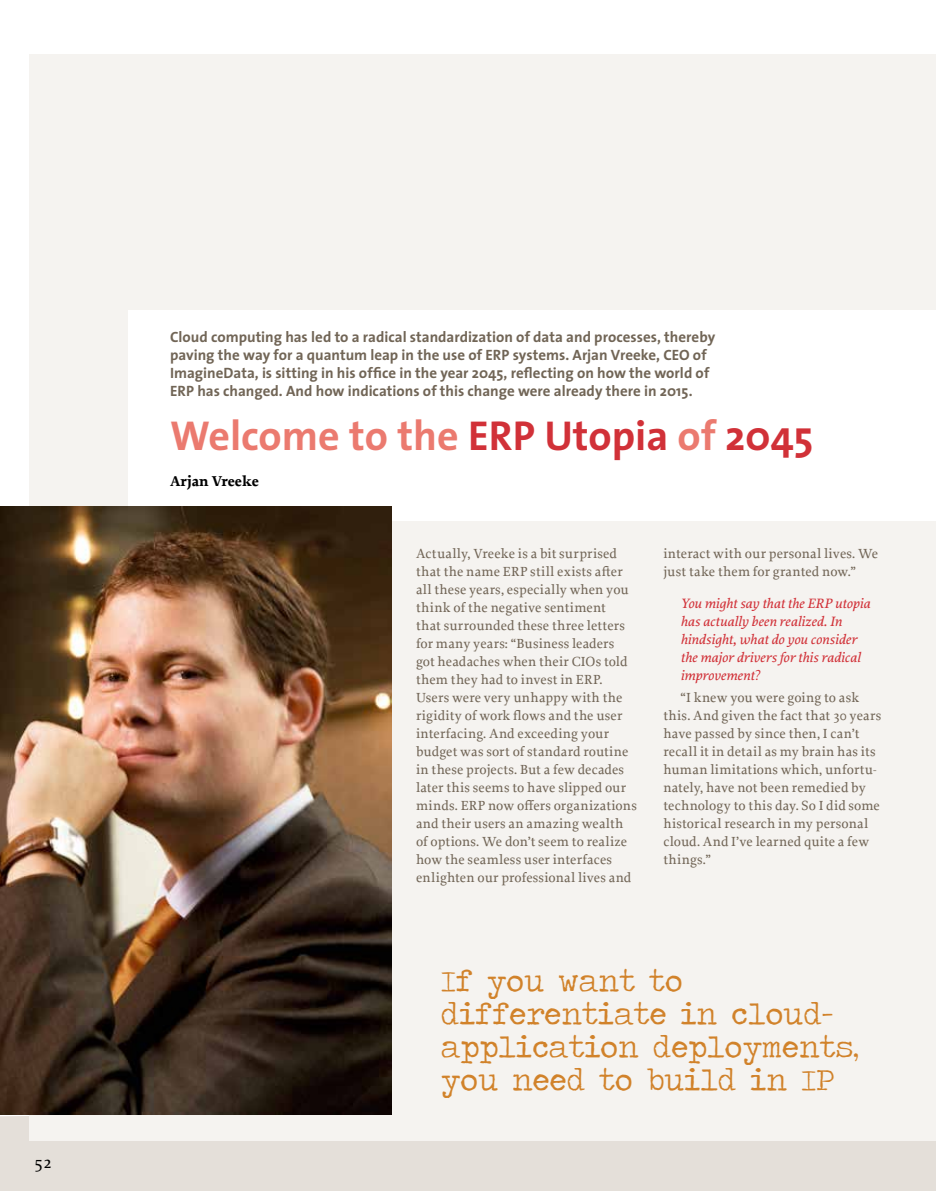
<style>
.page{position:relative;width:936px;height:1191px;background:#fff}
.page>*{position:absolute;margin:0;border:0;box-sizing:border-box;transform-origin:0 0}
.t1{font:700 42px "The Sans";color:#eb7a6f}
.t2{font:31.5px/33px "Traveling Typewriter";color:#d1822a}
.t3{font:500 18px "Proforma";color:#000}
.t4{font:700 15px/18px "The Sans";color:#716556}
.t5{font:700 15px "Proforma";color:#000}
.t6{font:italic 500 14.25px/18px "Proforma";color:#d13138}
.t7{font:500 13.8px/18px "Proforma";letter-spacing:.01em;color:#716556}
.s1{color:#d13138}
</style>
<div class="page">
<div style="left:0;top:1116px;width:935px;height:75px;background:#e4dfd9"></div>
<div style="left:30px;top:54px;width:905px;height:1086px;background:#f5f3f0"></div>
<hr style="left:935px;top:54px;width:1px;height:1086px;background:#f5f3f0">
<div style="left:128px;top:310px;width:807px;height:211px;background:#fff"></div>
<img style="left:0;top:506px;width:392px;height:608px">
<h3 class="t3" style="left:34px;top:1151px;width:19px">52</h3>
<p class="t4" style="left:170px;top:328px;width:546px">Cloud computing has led to a radical standardization of data and processes, thereby paving the way for a quantum leap in the use of ERP systems. Arjan Vreeke, CEO of ImagineData, is sitting in his office in the year 2045, reflecting on how the world of ERP has changed. And how indications of this change were already there in 2015.</p>
<h1 class="t1" style="left:170px;top:401px;width:644px">Welcome to the <span class="s1">ERP Utopia</span> of <span class="s1">2045</span></h1>
<p class="t5" style="left:170px;top:472px;width:90px">Arjan Vreeke</p>
<p class="t7" style="left:416px;top:544px;width:222px">Actually, Vreeke is a bit surprised that the name ERP still exists after all these years, especially when you think of the negative sentiment<br>that surrounded these three letters for many years: “Business leaders<br>got headaches when their CIOs told them they had to invest in ERP.<br>Users were very unhappy with the rigidity of work flows and the user interfacing. And exceeding your budget was sort of standard routine in these projects. But a few decades later this seems to have slipped our minds. ERP now offers organizations and their users an amazing wealth of options. We don’t seem to realize how the seamless user interfaces enlighten our professional lives and</p>
<p class="t7" style="left:663px;top:544px;width:216px">interact with our personal lives. We just take them for granted now.”</p>
<p class="t6" style="left:680px;top:593px;width:191px">You might say that the ERP utopia has actually been realized. In hindsight, what do you consider the major drivers for this radical improvement?</p>
<p class="t7" style="left:663px;top:688px;width:219px;text-indent:17px">“I knew you were going to ask this. And given the fact that 30 years have passed by since then, I can’t recall it in detail as my brain has its human limitations which, unfortu&shy;nately, have not been remedied by technology to this day. So I did some historical research in my personal cloud. And I’ve learned quite a few things.”</p>
<h2 class="t2" style="left:441px;top:963px;width:419px">If you want to differentiate in cloud&shy;application deployments, you need to build in IP</h2>
</div>
